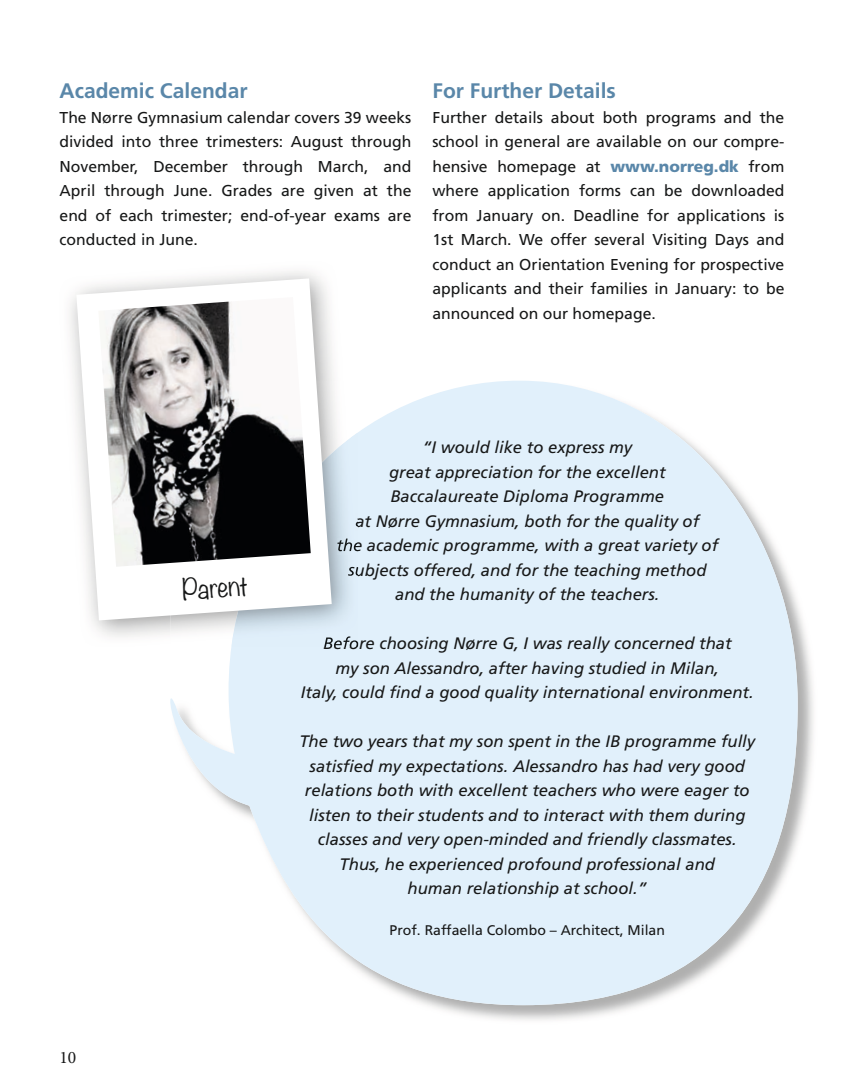
<style>
.page{position:relative;width:844px;height:1092px;background:#fff}
.page>*{position:absolute;margin:0;border:0;box-sizing:border-box;transform-origin:0 0}
.t1{font:300 25.9px "Noteworthy";color:#171818}
.t2{font:700 21px "Frutiger";color:#5a87a9}
.t3{font:17.5px "Minion Pro";color:#171818}
.t4{font:italic 16.62px/24.5px "Frutiger";color:#171818;text-align:center}
.t5{font:15.75px/24.5px "Frutiger";color:#171818;text-align:justify}
.t6{font:14px "Frutiger";color:#171818}
.s1{font-weight:900;color:#5a87a9}
</style>
<div class="page">
<img style="left:427px;top:607px;width:387px;height:413px">
<svg style="left:170px;top:381px;width:628px;height:624px;fill:#e1f0fb"></svg>
<img style="left:171px;top:381px;width:186px;height:265px">
<img style="left:231px;top:432px;width:126px;height:214px">
<svg style="left:356px;top:514px;width:1px;height:16px"></svg>
<img style="left:337px;top:538px;width:20px;height:16px">
<img style="left:348px;top:563px;width:9px;height:16px">
<img style="left:324px;top:636px;width:33px;height:10px">
<svg style="left:76px;top:278px;width:255px;height:342px"></svg>
<img style="left:98px;top:297px;width:212px;height:269px">
<p class="t2" style="left:60px;top:78px;width:189px">Academic Calendar</p>
<p class="t5" style="left:60px;top:105px;width:353px">The Nørre Gymnasium calendar covers 39 weeks divided into three trimesters: August through November, December through March, and April through June. Grades are given at the end of each trimester; end-of-year exams are conducted in June.</p>
<p class="t2" style="left:432px;top:78px;width:185px">For Further Details</p>
<p class="t5" style="left:432px;top:105px;width:353px">Further details about both programs and the school in general are available on our compre&shy;hensive homepage at <span class="s1">www.norreg.dk</span> from where application forms can be downloaded from January on. Deadline for applications is 1st March. We offer several Visiting Days and conduct an Orientation Evening for prospective applicants and their families in January: to be announced on our homepage.</p>
<p class="t3" style="left:60px;top:1046px;width:18px">10</p>
<h1 class="t1" style="left:180px;top:566px;width:67px;rotate:-4deg">Parent</h1>
<p class="t4" style="left:336px;top:435px;width:383px">“I would like to express my<br>great appreciation for the excellent Baccalaureate Diploma Programme<br>at Nørre Gymnasium, both for the quality of<br>the academic programme, with a great variety of subjects offered, and for the teaching method and the humanity of the teachers.</p>
<p class="t4" style="left:301px;top:631px;width:454px">Before choosing Nørre G, I was really concerned that<br>my son Alessandro, after having studied in Milan,<br>Italy, could find a good quality international environment.</p>
<p class="t4" style="left:299px;top:729px;width:457px">The two years that my son spent in the IB programme fully satisfied my expectations. Alessandro has had very good relations both with excellent teachers who were eager to listen to their students and to interact with them during classes and very open-minded and friendly classmates.<br>Thus, he experienced profound professional and<br>human relationship at school.”</p>
<p class="t6" style="left:389px;top:921px;width:277px">Prof. Raffaella Colombo – Architect, Milan</p>
</div>
